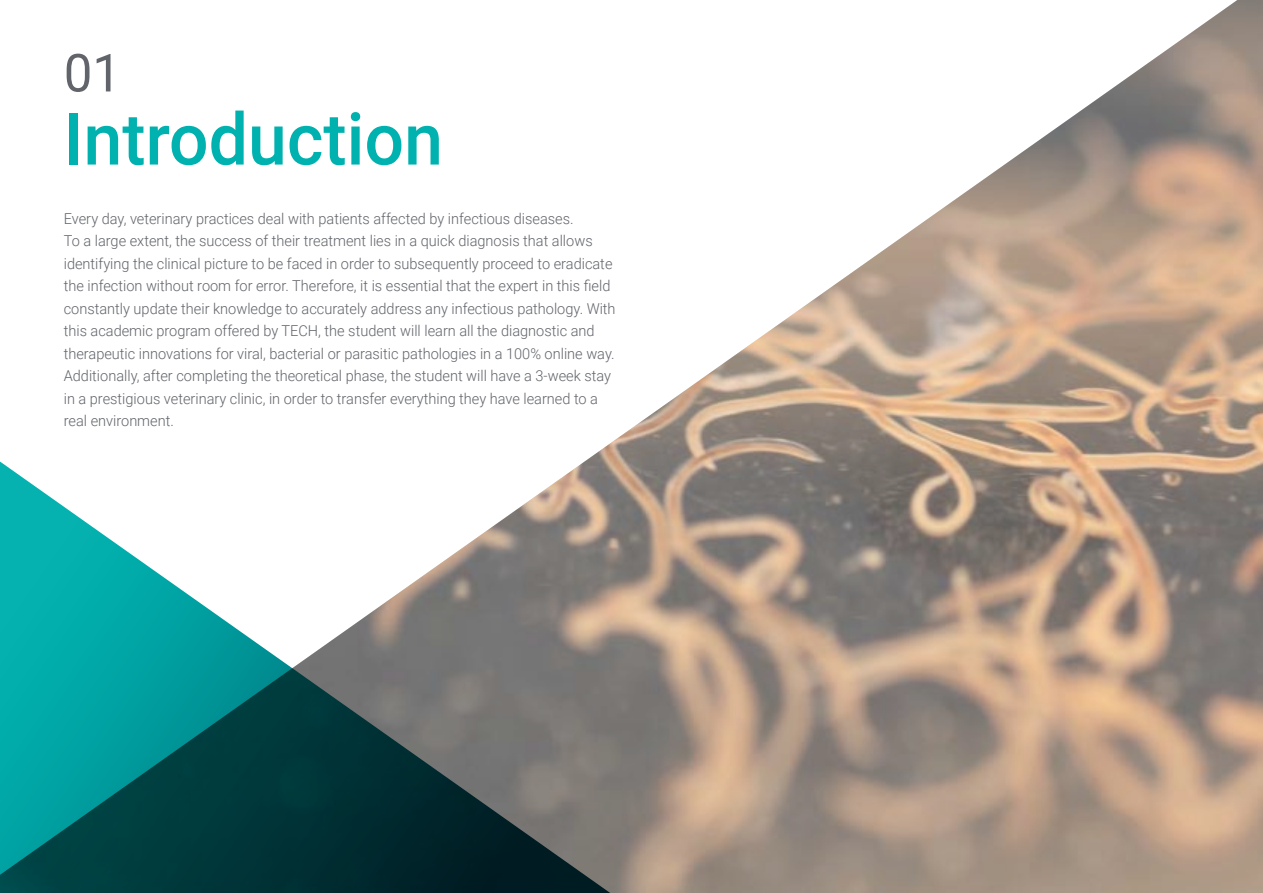
<style>
.page{position:relative;width:1263px;height:893px;background:#fff}
.page>*{position:absolute;margin:0;border:0;box-sizing:border-box;transform-origin:0 0}
.t1{font:500 72px "Roboto";color:#00b2af}
.t2{font:52.5px "Roboto";color:#61646a}
.t3{font:300 15px/22.5px "Roboto";color:#61646a}
</style>
<div class="page">
<img style="left:606px;top:0;width:657px;height:893px">
<svg style="left:0;top:446px;width:640px;height:447px"></svg>
<h2 class="t2" style="left:64px;top:36px;width:59px">01</h2>
<h1 class="t1" style="left:64px;top:89px;width:381px">Introduction</h1>
<p class="t3" style="left:64px;top:207px;width:553px">Every day, veterinary practices deal with patients affected by infectious diseases.<br>To a large extent, the success of their treatment lies in a quick diagnosis that allows identifying the clinical picture to be faced in order to subsequently proceed to eradicate the infection without room for error. Therefore, it is essential that the expert in this field constantly update their knowledge to accurately address any infectious pathology. With this academic program offered by TECH, the student will learn all the diagnostic and therapeutic innovations for viral, bacterial or parasitic pathologies in a 100% online way.<br>Additionally, after completing the theoretical phase, the student will have a 3-week stay in a prestigious veterinary clinic, in order to transfer everything they have learned to a real environment.</p>
</div>
